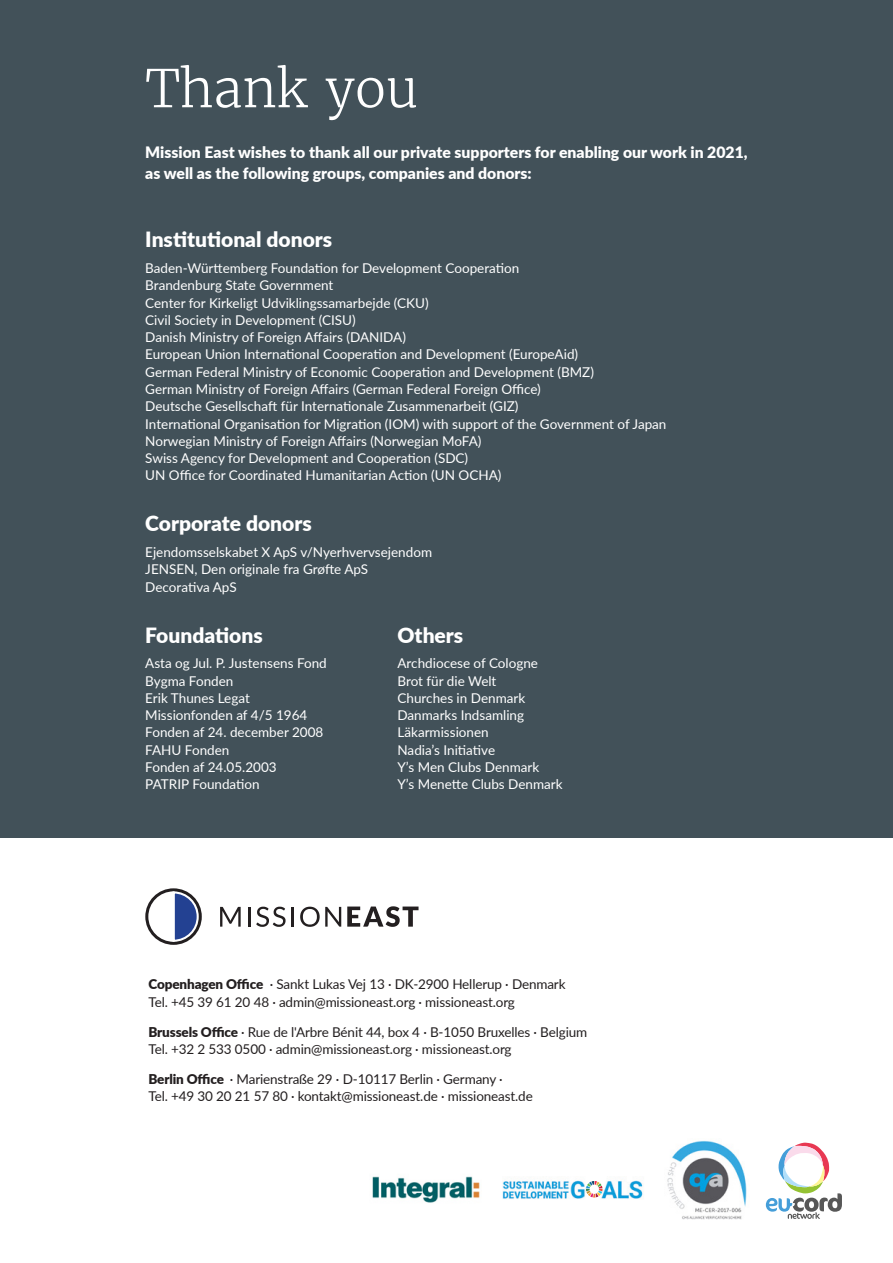
<style>
.page{position:relative;width:893px;height:1263px;background:#fff}
.page>*{position:absolute;margin:0;border:0;box-sizing:border-box;transform-origin:0 0}
.t1{font:300 51.75px "Merriweather";color:#fff}
.Rubrik_14{font:900 21px "Lato";color:#fff}
.t2{font:900 15.75px/21px "Lato";color:#fff}
.t3{font:13.5px/17.2px "Lato";color:#fff}
.Brød_9_11_5{font:13.5px/17.2px "Lato";letter-spacing:-.01em;color:#231f20}
.s1{font-weight:900}
</style>
<div class="page">
<div style="left:0;top:0;width:893px;height:837px;background:#425159"></div>
<svg style="left:145px;top:888px;width:57px;height:57px"></svg>
<svg style="left:147px;top:890px;width:53px;height:53px"></svg>
<svg style="left:220px;top:907px;width:21px;height:20px"></svg>
<hr style="left:248px;top:907px;width:3px;height:20px;background:#231f20">
<svg style="left:256px;top:907px;width:30px;height:20px"></svg>
<hr style="left:291px;top:907px;width:3px;height:20px;background:#231f20">
<svg style="left:300px;top:907px;width:41px;height:20px"></svg>
<svg style="left:347px;top:906px;width:71px;height:21px"></svg>
<img style="left:372px;top:1176px;width:108px;height:27px">
<img style="left:667px;top:1141px;width:80px;height:79px">
<svg style="left:766px;top:1143px;width:76px;height:76px"></svg>
<img style="left:502px;top:1180px;width:141px;height:19px">
<svg style="left:586px;top:1181px;width:17px;height:16px"></svg>
<p class="t1" style="left:145px;top:56px;width:275px">Thank you</p>
<p class="t2" style="left:145px;top:141px;width:604px">Mission East wishes to thank all our private supporters for enabling our work in 2021, as well as the following groups, companies and donors:</p>
<p class="Rubrik_14" style="left:145px;top:224px;width:188px">Institutional donors</p>
<p class="t3" style="left:145px;top:259px;width:375px">Baden-Württemberg Foundation for Development Cooperation<br>Brandenburg State Government</p>
<p class="t3" style="left:145px;top:294px;width:285px">Center for Kirkeligt Udviklingssamarbejde (CKU)</p>
<p class="t3" style="left:145px;top:311px;width:212px">Civil Society in Development (CISU)</p>
<p class="t3" style="left:145px;top:328px;width:262px">Danish Ministry of Foreign Affairs (DANIDA)</p>
<p class="t3" style="left:145px;top:345px;width:434px">European Union International Cooperation and Development (EuropeAid)</p>
<p class="t3" style="left:145px;top:363px;width:450px">German Federal Ministry of Economic Cooperation and Development (BMZ)</p>
<p class="t3" style="left:145px;top:380px;width:397px">German Ministry of Foreign Affairs (German Federal Foreign Office)</p>
<p class="t3" style="left:145px;top:397px;width:375px">Deutsche Gesellschaft für Internationale Zusammenarbeit (GIZ)</p>
<p class="t3" style="left:145px;top:414px;width:523px">International Organisation for Migration (IOM) with support of the Government of Japan</p>
<p class="t3" style="left:145px;top:432px;width:338px">Norwegian Ministry of Foreign Affairs (Norwegian MoFA)</p>
<p class="t3" style="left:145px;top:449px;width:324px">Swiss Agency for Development and Cooperation (SDC)</p>
<p class="t3" style="left:145px;top:466px;width:358px">UN Office for Coordinated Humanitarian Action (UN OCHA)</p>
<p class="Rubrik_14" style="left:145px;top:508px;width:168px">Corporate donors</p>
<p class="t3" style="left:145px;top:543px;width:288px">Ejendomsselskabet X ApS v/Nyerhvervsejendom</p>
<p class="t3" style="left:145px;top:560px;width:224px">JENSEN, Den originale fra Grøfte ApS</p>
<p class="t3" style="left:145px;top:577px;width:93px">Decorativa ApS</p>
<p class="Rubrik_14" style="left:145px;top:619px;width:119px">Foundations</p>
<p class="t3" style="left:145px;top:654px;width:183px">Asta og Jul. P. Justensens Fond</p>
<p class="t3" style="left:145px;top:672px;width:90px">Bygma Fonden</p>
<p class="t3" style="left:145px;top:689px;width:106px">Erik Thunes Legat</p>
<p class="t3" style="left:145px;top:706px;width:164px">Missionfonden af 4/5 1964</p>
<p class="t3" style="left:145px;top:723px;width:180px">Fonden af 24. december 2008</p>
<p class="t3" style="left:145px;top:741px;width:86px">FAHU Fonden</p>
<p class="t3" style="left:145px;top:758px;width:133px">Fonden af 24.05.2003</p>
<p class="t3" style="left:145px;top:775px;width:116px">PATRIP Foundation</p>
<p class="Rubrik_14" style="left:397px;top:619px;width:67px">Others</p>
<p class="t3" style="left:397px;top:654px;width:142px">Archdiocese of Cologne</p>
<p class="t3" style="left:397px;top:672px;width:129px">Brot für die Welt<br>Churches in Denmark</p>
<p class="t3" style="left:397px;top:706px;width:128px">Danmarks Indsamling</p>
<p class="t3" style="left:397px;top:723px;width:93px">Läkarmissionen</p>
<p class="t3" style="left:397px;top:741px;width:99px">Nadia’s Initiative</p>
<p class="t3" style="left:397px;top:758px;width:143px">Y’s Men Clubs Denmark</p>
<p class="t3" style="left:397px;top:775px;width:167px">Y’s Menette Clubs Denmark</p>
<p class="Brød_9_11_5" style="left:148px;top:975px;width:419px"><span class="s1">Copenhagen Office</span> · Sankt Lukas Vej 13 · DK-2900 Hellerup · Denmark<br>Tel. +45 39 61 20 48 · admin@missioneast.org · missioneast.org</p>
<p class="Brød_9_11_5" style="left:148px;top:1022px;width:440px"><span class="s1">Brussels Office</span> · Rue de l'Arbre Bénit 44, box 4 · B-1050 Bruxelles · Belgium<br>Tel. +32 2 533 0500 · admin@missioneast.org · missioneast.org</p>
<p class="Brød_9_11_5" style="left:148px;top:1070px;width:386px"><span class="s1">Berlin Office</span> · Marienstraße 29 · D-10117 Berlin · Germany ·<br>Tel. +49 30 20 21 57 80 · kontakt@missioneast.de · missioneast.de</p>
</div>
